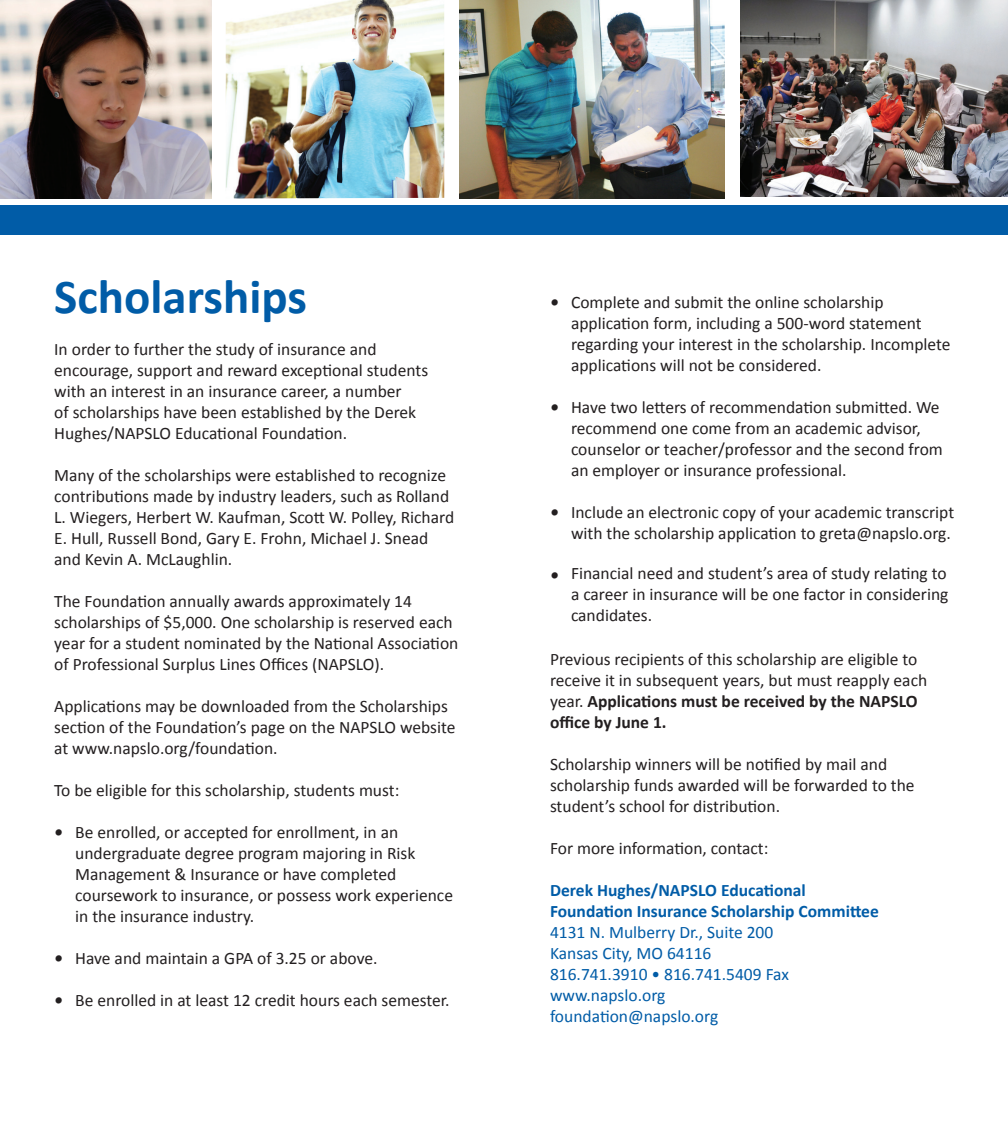
<style>
.page{position:relative;width:1008px;height:1134px;background:#fff}
.page>*{position:absolute;margin:0;border:0;box-sizing:border-box;transform-origin:0 0}
.t1{font:700 49px "Calibri";color:#015ca7}
.t2{font:17.5px/21px "Calibri";color:#231f20}
.t3{font:17.5px/21px "Calibri";color:#015ca7}
.t4{font:700 17.5px/21px "Calibri";color:#015ca7}
.s1{font-weight:700;font-style:italic}
.s2{font-weight:700}
</style>
<div class="page">
<img style="left:226px;top:0;width:218px;height:198px">
<img style="left:0;top:0;width:211px;height:198px">
<img style="left:460px;top:0;width:264px;height:198px">
<img style="left:741px;top:0;width:267px;height:197px">
<div style="left:0;top:206px;width:1008px;height:29px;background:#015ca7"></div>
<h1 class="t1" style="left:54px;top:265px;width:254px">Scholarships</h1>
<p class="t2" style="left:54px;top:339px;width:376px">In order to further the study of insurance and encourage, support and reward exceptional students with an interest in an insurance career, a number<br>of scholarships have been established by the Derek Hughes/NAPSLO Educational Foundation.</p>
<p class="t2" style="left:54px;top:465px;width:401px">Many of the scholarships were established to recognize contributions made by industry leaders, such as Rolland L. Wiegers, Herbert W. Kaufman, Scott W. Polley, Richard E. Hull, Russell Bond, Gary E. Frohn, Michael J. Snead and Kevin A. McLaughlin.</p>
<p class="t2" style="left:54px;top:591px;width:406px">The Foundation annually awards approximately 14 scholarships of $5,000. One scholarship is reserved each year for a student nominated by the National Association of Professional Surplus Lines Offices (NAPSLO).</p>
<p class="t2" style="left:54px;top:696px;width:403px">Applications may be downloaded from the Scholarships section of the Foundation’s page on the NAPSLO website at www.napslo.org/foundation.</p>
<p class="t2" style="left:54px;top:780px;width:347px">To be eligible for this scholarship, students must:</p>
<p class="t2" style="left:75px;top:822px;width:379px;text-indent:-21px"><span class="s1">•</span> Be enrolled, or accepted for enrollment, in an undergraduate degree program majoring in Risk Management &amp; Insurance or have completed coursework to insurance, or possess work experience in the insurance industry.</p>
<p class="t2" style="left:54px;top:948px;width:325px"><span class="s1">•</span> Have and maintain a GPA of 3.25 or above.</p>
<p class="t2" style="left:54px;top:990px;width:397px"><span class="s1">•</span> Be enrolled in at least 12 credit hours each semester.</p>
<p class="t2" style="left:571px;top:291px;width:381px;text-indent:-21px"><span class="s1">•</span> Complete and submit the online scholarship application form, including a 500-word statement regarding your interest in the scholarship. Incomplete applications will not be considered.</p>
<p class="t2" style="left:571px;top:396px;width:373px;text-indent:-21px"><span class="s1">•</span> Have two letters of recommendation submitted. We recommend one come from an academic advisor, counselor or teacher/professor and the second from an employer or insurance professional.</p>
<p class="t2" style="left:550px;top:501px;width:406px;text-align:right"><span class="s1">•</span> Include an electronic copy of your academic transcript with the scholarship application to greta@napslo.org.</p>
<p class="t2" style="left:571px;top:563px;width:379px;text-align:justify;text-indent:-21px"><span class="s1">•</span> Financial need and student’s area of study relating to a career in insurance will be one factor in considering candidates.</p>
<p class="t2" style="left:550px;top:648px;width:379px">Previous recipients of this scholarship are eligible to receive it in subsequent years, but must reapply each year. <span class="s2">Applications must be received by the NAPSLO office by June 1.</span></p>
<p class="t2" style="left:550px;top:753px;width:366px">Scholarship winners will be notified by mail and scholarship funds awarded will be forwarded to the student’s school for distribution.</p>
<p class="t2" style="left:550px;top:837px;width:220px">For more information, contact:</p>
<p class="t4" style="left:550px;top:879px;width:330px">Derek Hughes/NAPSLO Educational<br>Foundation Insurance Scholarship Committee</p>
<p class="t3" style="left:550px;top:921px;width:241px">4131 N. Mulberry Dr., Suite 200<br>Kansas City, MO 64116<br>816.741.3910 • 816.741.5409 Fax www.napslo.org foundation@napslo.org</p>
</div>
